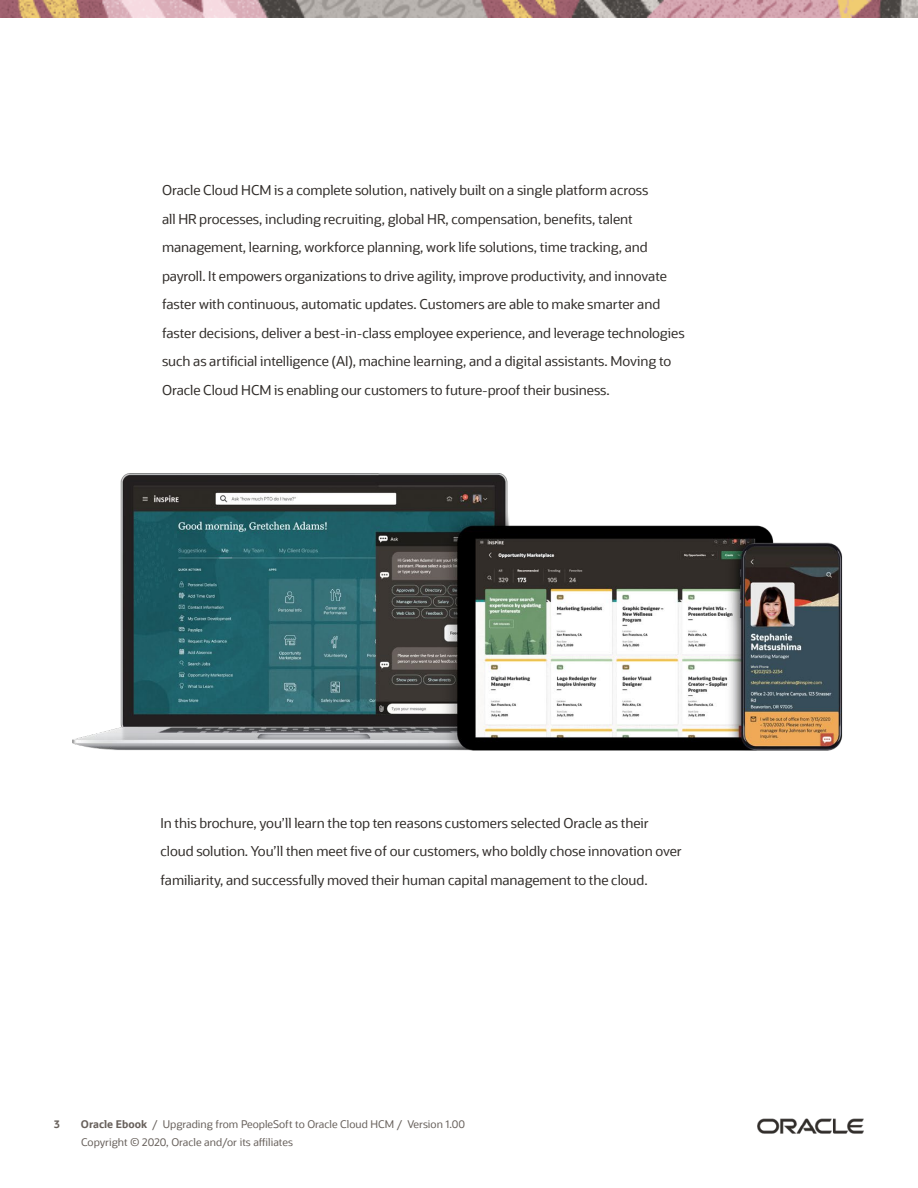
<style>
.page{position:relative;width:918px;height:1188px;background:#fff}
.page>*{position:absolute;margin:0;border:0;box-sizing:border-box;transform-origin:0 0}
.Body{font:13.5px/28.5px "Oracle Sans";letter-spacing:-.005em;color:#312d2a}
.t1{font:10.5px/18.6px "Oracle Sans";color:#67605b}
.t2{font:700 10.5px "Oracle Sans";color:#67605b}
.s1{font-weight:700}
</style>
<div class="page">
<img style="left:0;top:0;width:918px;height:18px">
<img style="left:757px;top:1118px;width:107px;height:16px">
<img style="left:72px;top:473px;width:771px;height:278px">
<p class="Body" style="left:162px;top:176px;width:524px">Oracle Cloud HCM is a complete solution, natively built on a single platform across<br>all HR processes, including recruiting, global HR, compensation, benefits, talent management, learning, workforce planning, work life solutions, time tracking, and payroll. It empowers organizations to drive agility, improve productivity, and innovate faster with continuous, automatic updates. Customers are able to make smarter and faster decisions, deliver a best-in-class employee experience, and leverage technologies such as artificial intelligence (AI), machine learning, and a digital assistants. Moving to Oracle Cloud HCM is enabling our customers to future-proof their business.</p>
<p class="Body" style="left:160px;top:809px;width:523px">In this brochure, you’ll learn the top ten reasons customers selected Oracle as their cloud solution. You’ll then meet five of our customers, who boldly chose innovation over familiarity, and successfully moved their human capital management to the cloud.</p>
<p class="t2" style="left:54px;top:1117px;width:7px">3</p>
<p class="t1" style="left:81px;top:1115px;width:386px"><span class="s1">Oracle Ebook</span> / Upgrading from PeopleSoft to Oracle Cloud HCM / Version 1.00<br>Copyright © 2020, Oracle and/or its affiliates</p>
</div>
